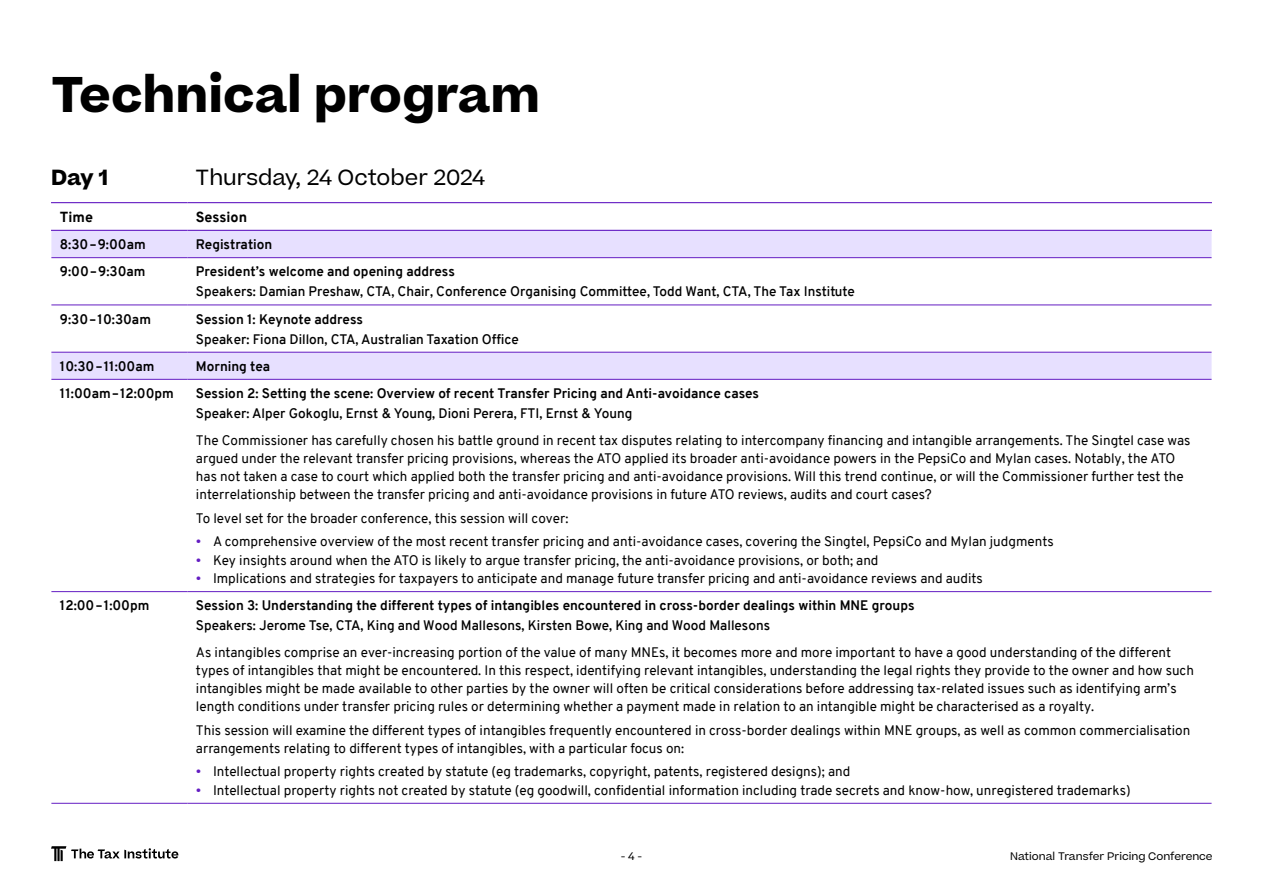
<style>
.page{position:relative;width:1263px;height:893px;background:#fff}
.page>*{position:absolute;margin:0;border:0;box-sizing:border-box;transform-origin:0 0}
.t1{font:700 48px "Beatrice";color:#000}
.t2{font:21px "Beatrice";color:#000}
.t3{font:700 21px "Beatrice";color:#000}
.t4{font:800 14.25px "Overpass";color:#000}
.t5{font:13.5px/18px "Overpass";color:#000}
.t6{font:700 13.5px "Overpass";color:#000}
.t7{font:600 13.5px "Overpass";color:#000}
.t8{font:10.5px "Beatrice";color:#000}
.s1{color:#641dc3}
</style>
<div class="page">
<svg style="left:51px;top:231px;width:1160px;height:148px"></svg>
<hr style="left:51px;top:257px;width:136px;height:1px;background:#641dc3">
<hr style="left:187px;top:257px;width:1024px;height:1px;background:#641dc3">
<hr style="left:51px;top:305px;width:136px;height:1px;background:#641dc3">
<hr style="left:187px;top:305px;width:1024px;height:1px;background:#641dc3">
<hr style="left:51px;top:803px;width:136px;height:1px;background:#641dc3">
<hr style="left:187px;top:803px;width:1024px;height:1px;background:#641dc3">
<hr style="left:51px;top:352px;width:136px;height:1px;background:#641dc3">
<hr style="left:187px;top:352px;width:1024px;height:1px;background:#641dc3">
<hr style="left:51px;top:379px;width:136px;height:1px;background:#641dc3">
<hr style="left:187px;top:379px;width:1024px;height:1px;background:#641dc3">
<hr style="left:51px;top:202px;width:136px;height:1px;background:#641dc3">
<hr style="left:51px;top:591px;width:136px;height:1px;background:#641dc3">
<hr style="left:51px;top:230px;width:136px;height:1px;background:#641dc3">
<hr style="left:187px;top:202px;width:1025px;height:1px;background:#641dc3">
<hr style="left:187px;top:230px;width:1025px;height:1px;background:#641dc3">
<hr style="left:187px;top:591px;width:1024px;height:1px;background:#641dc3">
<svg style="left:51px;top:846px;width:127px;height:15px"></svg>
<h1 class="t1" style="left:51px;top:61px;width:490px">Technical program</h1>
<h2 class="t3" style="left:51px;top:163px;width:58px">Day 1</h2>
<h2 class="t2" style="left:196px;top:164px;width:291px">Thursday, 24 October 2024</h2>
<p class="t4" style="left:60px;top:207px;width:35px">Time</p>
<p class="t4" style="left:196px;top:207px;width:53px">Session</p>
<p class="t6" style="left:60px;top:235px;width:87px">8:30–9:00am</p>
<p class="t6" style="left:196px;top:235px;width:78px">Registration</p>
<p class="t6" style="left:60px;top:262px;width:87px">9:00–9:30am</p>
<p class="t6" style="left:196px;top:262px;width:261px">President’s welcome and opening address</p>
<p class="t7" style="left:196px;top:282px;width:660px">Speakers: Damian Preshaw, CTA, Chair, Conference Organising Committee, Todd Want, CTA, The Tax Institute</p>
<p class="t6" style="left:60px;top:309px;width:93px">9:30–10:30am</p>
<p class="t6" style="left:196px;top:309px;width:169px">Session 1: Keynote address</p>
<p class="t7" style="left:196px;top:329px;width:324px">Speaker: Fiona Dillon, CTA, Australian Taxation Office</p>
<p class="t6" style="left:60px;top:356px;width:96px">10:30–11:00am</p>
<p class="t6" style="left:196px;top:356px;width:76px">Morning tea</p>
<p class="t6" style="left:60px;top:384px;width:116px">11:00am–12:00pm</p>
<p class="t6" style="left:196px;top:384px;width:565px">Session 2: Setting the scene: Overview of recent Transfer Pricing and Anti-avoidance cases</p>
<p class="t7" style="left:196px;top:404px;width:438px">Speaker: Alper Gokoglu, Ernst &amp; Young, Dioni Perera, FTI, Ernst &amp; Young</p>
<p class="t5" style="left:196px;top:431px;width:996px">The Commissioner has carefully chosen his battle ground in recent tax disputes relating to intercompany financing and intangible arrangements. The Singtel case was argued under the relevant transfer pricing provisions, whereas the ATO applied its broader anti-avoidance powers in the PepsiCo and Mylan cases. Notably, the ATO has not taken a case to court which applied both the transfer pricing and anti-avoidance provisions. Will this trend continue, or will the Commissioner further test the interrelationship between the transfer pricing and anti-avoidance provisions in future ATO reviews, audits and court cases?</p>
<p class="t5" style="left:196px;top:509px;width:374px">To level set for the broader conference, this session will cover:</p>
<p class="t5" style="left:196px;top:532px;width:859px"><span class="s1">•</span> A comprehensive overview of the most recent transfer pricing and anti-avoidance cases, covering the Singtel, PepsiCo and Mylan judgments</p>
<p class="t5" style="left:196px;top:551px;width:684px"><span class="s1">•</span> Key insights around when the ATO is likely to argue transfer pricing, the anti-avoidance provisions, or both; and</p>
<p class="t5" style="left:196px;top:569px;width:788px"><span class="s1">•</span> Implications and strategies for taxpayers to anticipate and manage future transfer pricing and anti-avoidance reviews and audits</p>
<p class="t6" style="left:60px;top:596px;width:91px">12:00–1:00pm</p>
<p class="t6" style="left:196px;top:596px;width:720px">Session 3: Understanding the different types of intangibles encountered in cross-border dealings within MNE groups</p>
<p class="t7" style="left:196px;top:616px;width:576px">Speakers: Jerome Tse, CTA, King and Wood Mallesons, Kirsten Bowe, King and Wood Mallesons</p>
<p class="t5" style="left:196px;top:643px;width:999px">As intangibles comprise an ever-increasing portion of the value of many MNEs, it becomes more and more important to have a good understanding of the different types of intangibles that might be encountered. In this respect, identifying relevant intangibles, understanding the legal rights they provide to the owner and how such intangibles might be made available to other parties by the owner will often be critical considerations before addressing tax-related issues such as identifying arm’s length conditions under transfer pricing rules or determining whether a payment made in relation to an intangible might be characterised as a royalty.</p>
<p class="t5" style="left:196px;top:722px;width:996px">This session will examine the different types of intangibles frequently encountered in cross-border dealings within MNE groups, as well as common commercialisation arrangements relating to different types of intangibles, with a particular focus on:</p>
<p class="t5" style="left:196px;top:762px;width:656px"><span class="s1">•</span> Intellectual property rights created by statute (eg trademarks, copyright, patents, registered designs); and</p>
<p class="t5" style="left:196px;top:781px;width:936px"><span class="s1">•</span> Intellectual property rights not created by statute (eg goodwill, confidential information including trade secrets and know-how, unregistered trademarks)</p>
<p class="t8" style="left:621px;top:849px;width:23px">- 4 -</p>
<p class="t8" style="left:1010px;top:849px;width:204px">National Transfer Pricing Conference</p>
</div>
